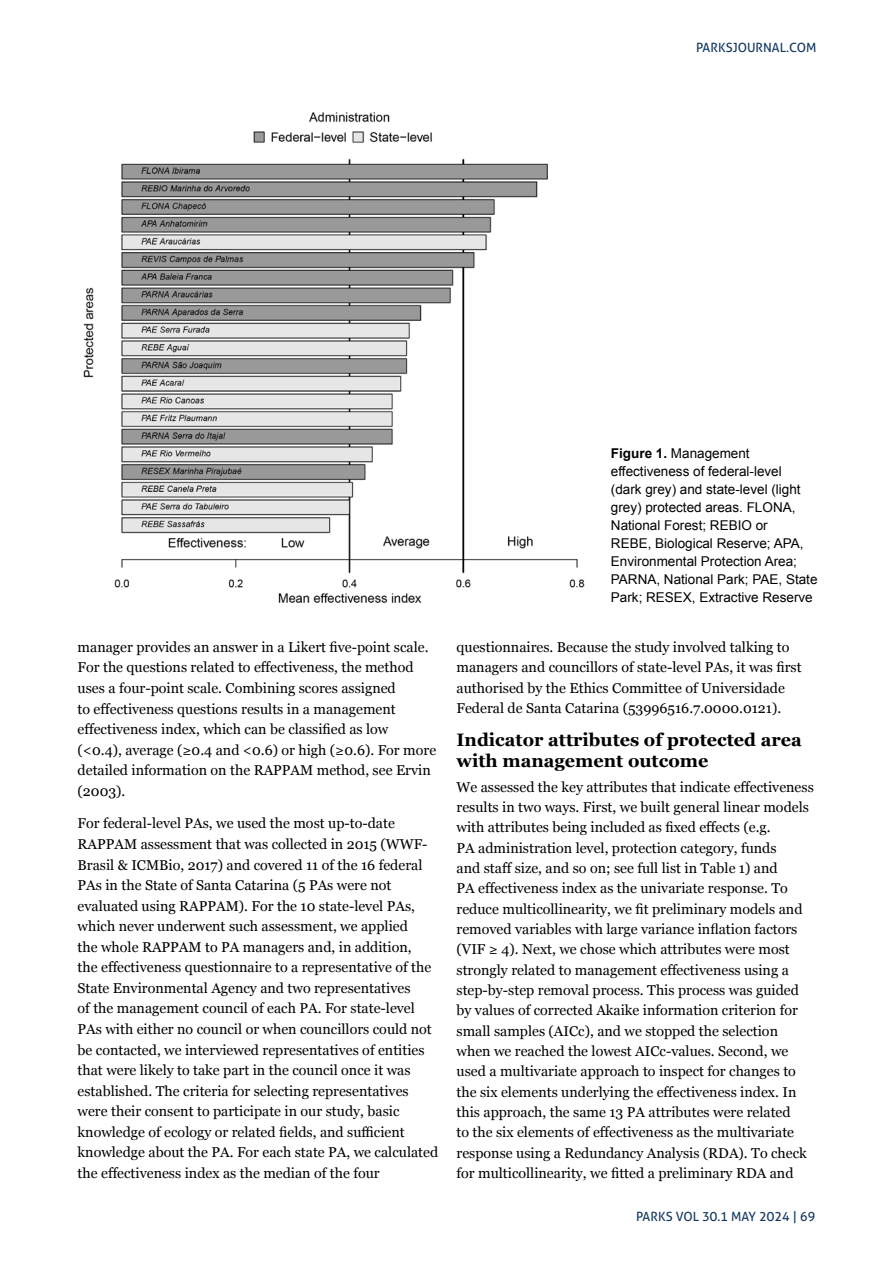
<style>
.page{position:relative;width:893px;height:1263px;background:#fff}
.page>*{position:absolute;margin:0;border:0;box-sizing:border-box;transform-origin:0 0}
.t1{font:700 18px/21.1px "Georgia";color:#000}
.t2{font:14.25px/20.5px "Georgia";color:#000}
.t3{font:13.5px/18px "Arial";color:#000}
.t4{font:12.75px "Aller";color:#153961}
.s1{font-weight:700}
</style>
<div class="page">
<img style="left:83px;top:112px;width:502px;height:491px">
<p class="t4" style="left:696px;top:39px;width:122px">PARKSJOURNAL.COM</p>
<p class="t2" style="left:78px;top:636px;width:360px">manager provides an answer in a Likert five-point scale.<br>For the questions related to effectiveness, the method uses a four-point scale. Combining scores assigned<br>to effectiveness questions results in a management effectiveness index, which can be classified as low (&lt;0.4), average (≥0.4 and &lt;0.6) or high (≥0.6). For more detailed information on the RAPPAM method, see Ervin (2003).</p>
<p class="t2" style="left:78px;top:812px;width:362px">For federal-level PAs, we used the most up-to-date RAPPAM assessment that was collected in 2015 (WWF-Brasil &amp; ICMBio, 2017) and covered 11 of the 16 federal PAs in the State of Santa Catarina (5 PAs were not evaluated using RAPPAM). For the 10 state-level PAs, which never underwent such assessment, we applied<br>the whole RAPPAM to PA managers and, in addition,<br>the effectiveness questionnaire to a representative of the State Environmental Agency and two representatives<br>of the management council of each PA. For state-level PAs with either no council or when councillors could not be contacted, we interviewed representatives of entities that were likely to take part in the council once it was established. The criteria for selecting representatives were their consent to participate in our study, basic knowledge of ecology or related fields, and sufficient knowledge about the PA. For each state PA, we calculated the effectiveness index as the median of the four</p>
<p class="t3" style="left:611px;top:445px;width:208px"><span class="s1">Figure 1.</span> Management effectiveness of federal-level<br>(dark grey) and state-level (light grey) protected areas. FLONA,<br>National Forest; REBIO or<br>REBE, Biological Reserve; APA,<br>Environmental Protection Area;<br>PARNA, National Park; PAE, State<br>Park; RESEX, Extractive Reserve</p>
<p class="t2" style="left:457px;top:636px;width:347px">questionnaires. Because the study involved talking to managers and councillors of state-level PAs, it was first authorised by the Ethics Committee of Universidade Federal de Santa Catarina (53996516.7.0000.0121).</p>
<p class="t1" style="left:457px;top:728px;width:347px">Indicator attributes of protected area with management outcome</p>
<p class="t2" style="left:457px;top:776px;width:359px">We assessed the key attributes that indicate effectiveness results in two ways. First, we built general linear models with attributes being included as fixed effects (e.g.<br>PA administration level, protection category, funds<br>and staff size, and so on; see full list in Table 1) and<br>PA effectiveness index as the univariate response. To reduce multicollinearity, we fit preliminary models and removed variables with large variance inflation factors (VIF ≥ 4). Next, we chose which attributes were most strongly related to management effectiveness using a step-by-step removal process. This process was guided by values of corrected Akaike information criterion for small samples (AICc), and we stopped the selection when we reached the lowest AICc-values. Second, we used a multivariate approach to inspect for changes to the six elements underlying the effectiveness index. In this approach, the same 13 PA attributes were related<br>to the six elements of effectiveness as the multivariate response using a Redundancy Analysis (RDA). To check for multicollinearity, we fitted a preliminary RDA and</p>
<p class="t4" style="left:636px;top:1208px;width:181px">PARKS VOL 30.1 MAY 2024 | 69</p>
</div>
